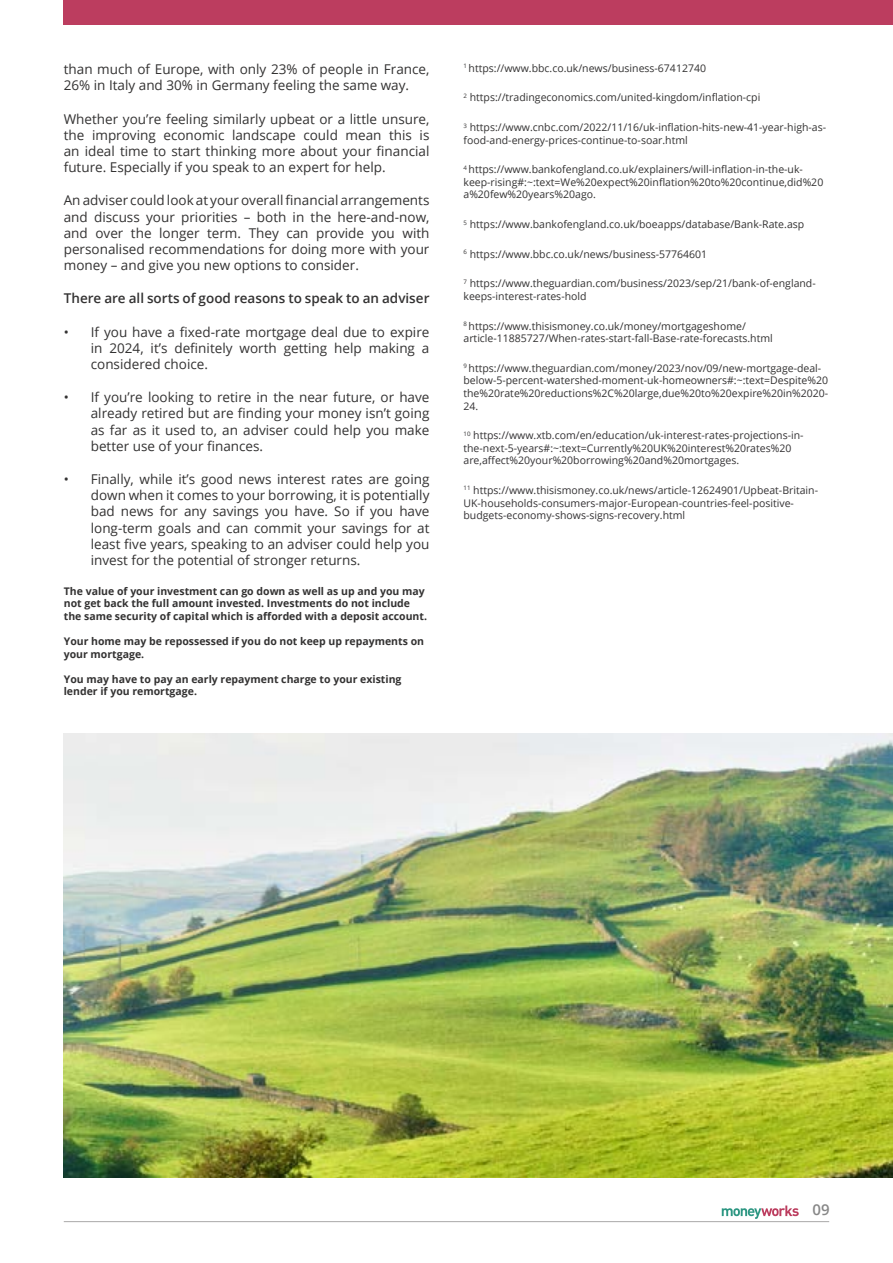
<style>
.page{position:relative;width:893px;height:1263px;background:#fff}
.page>*{position:absolute;margin:0;border:0;box-sizing:border-box;transform-origin:0 0}
.t1{font:600 15px "Open Sans";color:#878787}
.t2{font:13.5px/16.2px "Open Sans";color:#333232;text-align:justify}
.t3{font:600 13.5px "Open Sans";color:#333232}
.t4{font:10.5px/12.6px "Open Sans";color:#333232}
.t5{font:10.5px/12.6px "Open Sans";color:#343234}
.t6{font:700 10.5px/12.6px "Open Sans";color:#333232}
.s1{color:#343234}
</style>
<div class="page">
<img style="left:64px;top:733px;width:829px;height:445px">
<div style="left:64px;top:0;width:829px;height:25px;background:#bc3d5f"></div>
<svg style="left:722px;top:1205px;width:77px;height:14px"></svg>
<hr style="left:64px;top:1221px;width:765px;height:1px;background:#b3b2b2">
<p class="t2" style="left:64px;top:61px;width:367px">than much of Europe, with only 23% of people in France,<br>26% in Italy and 30% in Germany feeling the same way.</p>
<p class="t2" style="left:64px;top:110px;width:367px">Whether you’re feeling similarly upbeat or a little unsure, the improving economic landscape could mean this is an ideal time to start thinking more about your financial future. Especially if you speak to an expert for help.</p>
<p class="t2" style="left:64px;top:192px;width:367px">An adviser could look at your overall financial arrangements and discuss your priorities – both in the here-and-now, and over the longer term. They can provide you with personalised recommendations for doing more with your money – and give you new options to consider.</p>
<p class="t3" style="left:64px;top:289px;width:367px">There are all sorts of good reasons to speak to an adviser</p>
<p class="t2" style="left:91px;top:323px;width:340px;text-indent:-27px">• If you have a fixed-rate mortgage deal due to expire in 2024, it’s definitely worth getting help making a considered choice.</p>
<p class="t2" style="left:91px;top:389px;width:340px;text-indent:-27px">• If you’re looking to retire in the near future, or have already retired but are finding your money isn’t going as far as it used to, an adviser could help you make better use of your finances.</p>
<p class="t2" style="left:91px;top:471px;width:340px;text-indent:-27px">• Finally, while it’s good news interest rates are going down when it comes to your borrowing, it is potentially bad news for any savings you have. So if you have long-term goals and can commit your savings for at least five years, speaking to an adviser could help you invest for the potential of stronger returns.</p>
<p class="t6" style="left:64px;top:584px;width:365px">The value of your investment can go down as well as up and you may not get back the full amount invested. Investments do not include the same security of capital which is afforded with a deposit account.</p>
<p class="t6" style="left:64px;top:635px;width:362px">Your home may be repossessed if you do not keep up repayments on your mortgage.</p>
<p class="t6" style="left:64px;top:672px;width:339px">You may have to pay an early repayment charge to your existing lender if you remortgage.</p>
<p class="t4" style="left:463px;top:61px;width:244px"><sup>1</sup> https://www.bbc.co.uk/news/business-67412740</p>
<p class="t4" style="left:463px;top:91px;width:298px"><sup>2</sup> https://tradingeconomics.com/united-kingdom/inflation-cpi</p>
<p class="t4" style="left:463px;top:121px;width:364px"><sup>3</sup> https://www.cnbc.com/2022/11/16/uk-inflation-hits-new-41-year-high-as&shy;food-and-energy-prices-continue-to-soar.html</p>
<p class="t4" style="left:463px;top:163px;width:361px"><sup>4</sup> https://www.bankofengland.co.uk/explainers/will-inflation-in-the-uk&shy;keep-rising#:~:text=We%20expect%20inflation%20to%20continue,did%20 a%20few%20years%20ago.</p>
<p class="t4" style="left:463px;top:218px;width:342px"><sup>5</sup> https://www.bankofengland.co.uk/boeapps/database/Bank-Rate.asp</p>
<p class="t4" style="left:463px;top:247px;width:245px"><sup>6</sup> https://www.bbc.co.uk/news/business-57764601</p>
<p class="t4" style="left:463px;top:277px;width:354px"><sup>7</sup> https://www.theguardian.com/business/2023/sep/21/bank-of-england&shy;keeps-interest-rates-hold</p>
<p class="t4" style="left:463px;top:319px;width:311px"><sup>8</sup> https://www.thisismoney.co.uk/money/mortgageshome/ article-11885727/When-rates-start-fall-Base-rate-forecasts.html</p>
<p class="t4" style="left:463px;top:361px;width:366px"><sup>9</sup> https://www.theguardian.com/money/2023/nov/09/new-mortgage-deal&shy;below-5-percent-watershed-moment-uk-homeowners#:~:text=Despite%20 the%20rate%20reductions%2C<span class="s1">%20large,due%20to%20expire%20in%2020- 24.</span></p>
<p class="t5" style="left:463px;top:429px;width:342px"><sup>10</sup> https://www.xtb.com/en/education/uk-interest-rates-projections-in&shy;the-next-5-years#:~:text=Currently%20UK%20interest%20rates%20 are,affect%20your%20borrowing%20and%20mortgages.</p>
<p class="t5" style="left:463px;top:484px;width:356px"><sup>11</sup> https://www.thisismoney.co.uk/news/article-12624901/Upbeat-Britain-<br>UK-households-consumers-major-European-countries-feel-positive&shy;budgets-economy-shows-signs-recovery.html</p>
<p class="t1" style="left:812px;top:1199px;width:19px">09</p>
</div>
